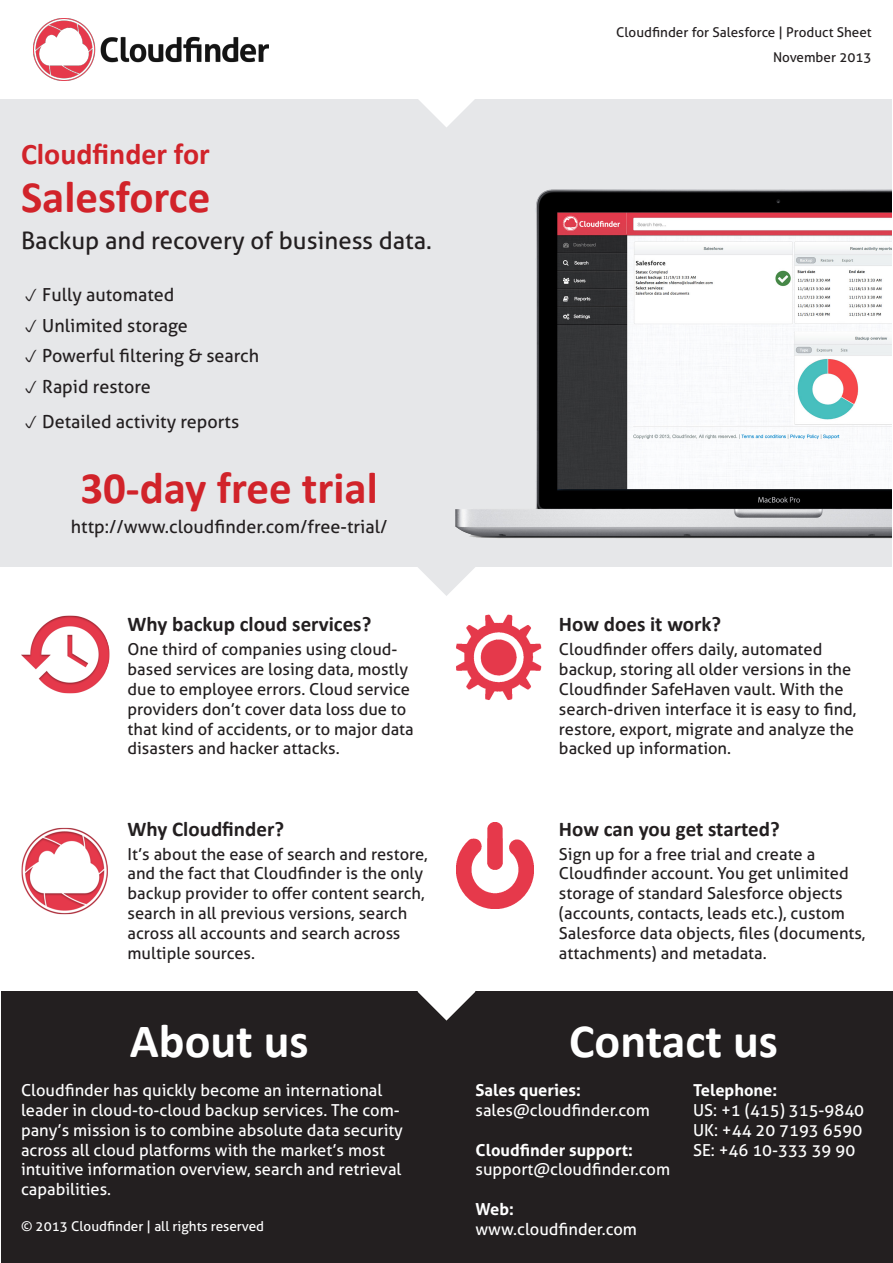
<style>
.page{position:relative;width:893px;height:1263px;background:#fff}
.page>*{position:absolute;margin:0;border:0;box-sizing:border-box;transform-origin:0 0}
.t1{font:700 48px "Calibri";color:#fff}
.t2{font:700 45px "Calibri";color:#d1232a}
.t3{font:700 30px "Calibri";color:#d1232a}
.t4{font:24px "Aller";color:#231f20}
.t5{font:700 21px "Calibri";color:#231f20}
.t6{font:18px "Aller";color:#231f20}
.t7{font:16.5px/19.8px "Aller";color:#231f20}
.t8{font:16.5px/19.8px "Aller";color:#fff}
.t9{font:700 16.5px "Aller";color:#fff}
.t10{font:13.5px "Aller";color:#231f20}
.Plain_text{font:13.5px "Aller";color:#fff}
</style>
<div class="page">
<div style="left:1px;top:99px;width:891px;height:468px;background:#e6e7e9"></div>
<svg style="left:418px;top:99px;width:57px;height:28px"></svg>
<div style="left:2px;top:991px;width:891px;height:272px;background:#231f20"></div>
<svg style="left:417px;top:991px;width:58px;height:29px"></svg>
<svg style="left:418px;top:567px;width:57px;height:29px"></svg>
<img style="left:33px;top:18px;width:236px;height:62px">
<img style="left:21px;top:615px;width:89px;height:79px">
<img style="left:21px;top:827px;width:87px;height:88px">
<img style="left:456px;top:614px;width:86px;height:86px">
<img style="left:456px;top:822px;width:78px;height:86px">
<img style="left:455px;top:189px;width:436px;height:349px">
<p class="t3" style="left:21px;top:134px;width:190px">Cloudfinder for</p>
<p class="t2" style="left:21px;top:168px;width:191px">Salesforce</p>
<p class="t4" style="left:21px;top:226px;width:412px">Backup and recovery of business data.</p>
<p class="t6" style="left:42px;top:283px;width:134px">Fully automated</p>
<p class="t6" style="left:42px;top:314px;width:147px">Unlimited storage</p>
<p class="t6" style="left:42px;top:345px;width:219px">Powerful filtering &amp; search</p>
<p class="t6" style="left:42px;top:376px;width:110px">Rapid restore</p>
<p class="t6" style="left:42px;top:410px;width:198px">Detailed activity reports</p>
<p class="t2" style="left:80px;top:459px;width:299px">30-day free trial</p>
<p class="t6" style="left:71px;top:515px;width:318px">http://www.cloudfinder.com/free-trial/</p>
<p class="t5" style="left:128px;top:611px;width:245px">Why backup cloud services?</p>
<p class="t7" style="left:128px;top:639px;width:288px">One third of companies using cloud&shy;based services are losing data, mostly due to employee errors. Cloud service providers don’t cover data loss due to that kind of accidents, or to major data disasters and hacker attacks.</p>
<p class="t5" style="left:128px;top:815px;width:158px">Why Cloudfinder?</p>
<p class="t7" style="left:128px;top:844px;width:302px">It’s about the ease of search and restore, and the fact that Cloudfinder is the only backup provider to offer content search, search in all previous versions, search across all accounts and search across multiple sources.</p>
<p class="t1" style="left:130px;top:1010px;width:180px">About us</p>
<p class="t8" style="left:21px;top:1080px;width:384px">Cloudfinder has quickly become an international leader in cloud-to-cloud backup services. The com&shy;pany’s mission is to combine absolute data security across all cloud platforms with the market’s most intuitive information overview, search and retrieval capabilities.</p>
<p class="Plain_text" style="left:21px;top:1218px;width:245px">© 2013 Cloudfinder | all rights reserved</p>
<p class="t10" style="left:616px;top:24px;width:257px">Cloudfinder for Salesforce | Product Sheet</p>
<p class="t10" style="left:773px;top:49px;width:100px">November 2013</p>
<p class="t5" style="left:559px;top:611px;width:164px">How does it work?</p>
<p class="t7" style="left:559px;top:639px;width:299px">Cloudfinder offers daily, automated backup, storing all older versions in the Cloudfinder SafeHaven vault. With the search-driven interface it is easy to find, restore, export, migrate and analyze the backed up information.</p>
<p class="t5" style="left:559px;top:815px;width:222px">How can you get started?</p>
<p class="t7" style="left:559px;top:844px;width:308px">Sign up for a free trial and create a Cloudfinder account. You get unlimited storage of standard Salesforce objects (accounts, contacts, leads etc.), custom Salesforce data objects, files (documents, attachments) and metadata.</p>
<p class="t1" style="left:569px;top:1010px;width:210px">Contact us</p>
<p class="t9" style="left:475px;top:1080px;width:107px">Sales queries:</p>
<p class="t9" style="left:693px;top:1080px;width:86px">Telephone:</p>
<p class="t8" style="left:475px;top:1100px;width:176px">sales@cloudfinder.com</p>
<p class="t8" style="left:693px;top:1100px;width:173px">US: +1 (415) 315-9840</p>
<p class="t8" style="left:693px;top:1120px;width:171px">UK: +44 20 7193 6590</p>
<p class="t9" style="left:475px;top:1139px;width:159px">Cloudfinder support:</p>
<p class="t8" style="left:693px;top:1140px;width:164px">SE: +46 10-333 39 90</p>
<p class="t8" style="left:475px;top:1159px;width:196px">support@cloudfinder.com</p>
<p class="t9" style="left:475px;top:1199px;width:40px">Web:</p>
<p class="t8" style="left:475px;top:1219px;width:163px">www.cloudfinder.com</p>
</div>
